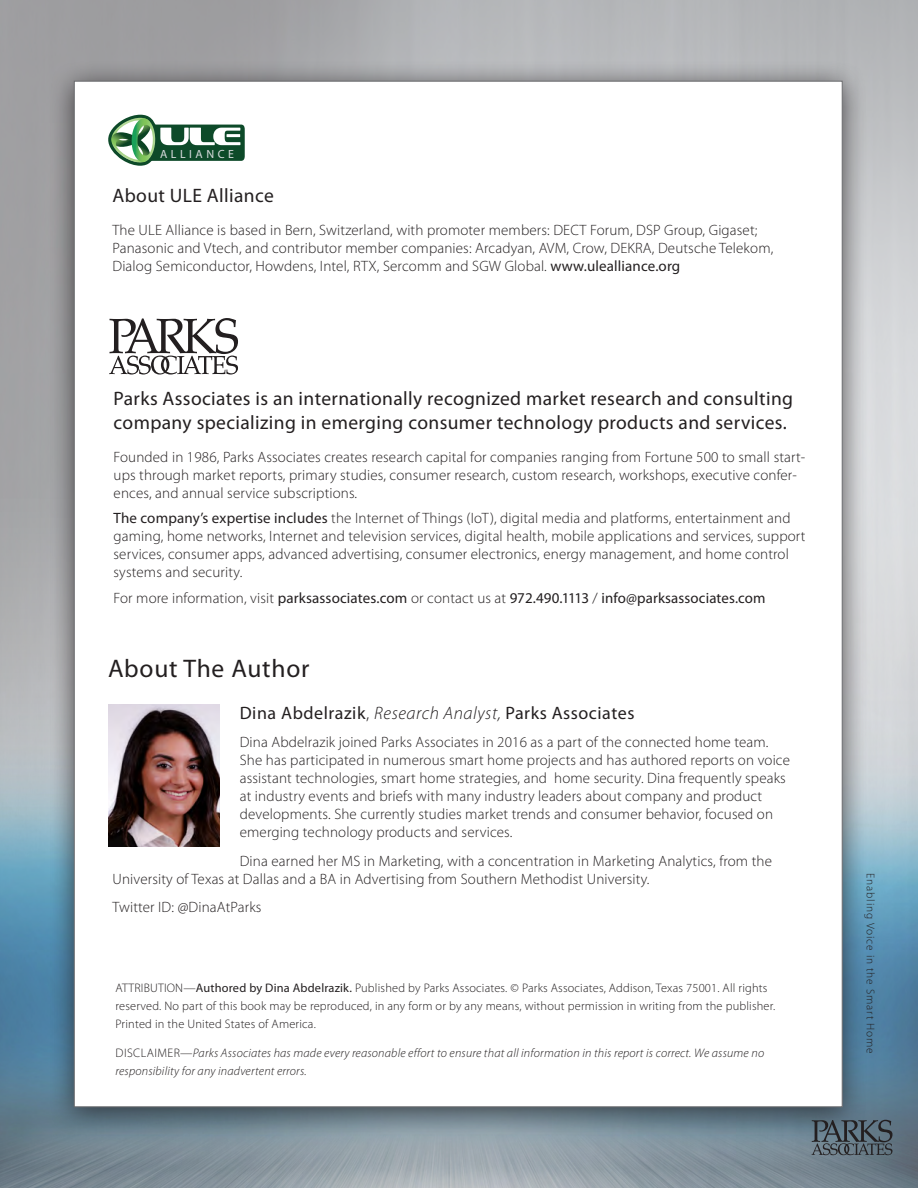
<style>
.page{position:relative;width:918px;height:1188px;background:#fff}
.page>*{position:absolute;margin:0;border:0;box-sizing:border-box;transform-origin:0 0}
.Heading_22ptBlue_Lig{font:25.5px "Myriad Pro";letter-spacing:.03em;color:#231f20}
.After-Heading{font:19.5px/24px "Myriad Pro";letter-spacing:.02em;color:#231f20}
.Heading_22ptBlue_Lig-2{font:18px "Myriad Pro";letter-spacing:.03em;color:#231f20}
.Body_Copy{font:300 15px/18px "Myriad Pro";letter-spacing:.01em;color:#231f20}
.Body_Copy-2{font:15px "Myriad Pro";letter-spacing:.01em;color:#231f20}
.t1{font:300 12.3px/18px "Myriad Pro";letter-spacing:.015em;color:#231f20}
.t2{font:italic 300 12.3px/18px "Myriad Pro";letter-spacing:.015em;color:#231f20}
.t3{font:11.85px "Myriad Pro";letter-spacing:.295em;color:#dadcde}
.t4{font:300 11.4px "Myriad Pro";letter-spacing:.075em;color:#231f20}
.s1{font-weight:400}
.s2{font-weight:300}
.s3{font-weight:300;font-style:italic}
.s4{font-style:normal}
</style>
<div class="page">
<div style="left:0;top:397px;width:918px;height:791px;background:#231f20;opacity:.57"></div>
<div style="left:49px;top:60px;width:818px;height:1077px;background:#231f20;opacity:.75"></div>
<div style="left:74px;top:81px;width:768px;height:1026px;background:#fff;border:1px solid #6c6d70"></div>
<svg style="left:812px;top:1120px;width:80px;height:35px;background:#505e67"></svg>
<svg style="left:109px;top:318px;width:129px;height:57px"></svg>
<img style="left:108px;top:704px;width:112px;height:143px">
<svg style="left:108px;top:115px;width:137px;height:51px"></svg>
<p class="t3" style="left:160px;top:147px;width:75px">ALLIANCE</p>
<p class="After-Heading" style="left:112px;top:183px;width:163px">About ULE Alliance</p>
<p class="Body_Copy" style="left:112px;top:221px;width:662px">The ULE Alliance is based in Bern, Switzerland, with promoter members: DECT Forum, DSP Group, Gigaset;<br>Panasonic and Vtech, and contributor member companies: Arcadyan, AVM, Crow, DEKRA, Deutsche Telekom,<br>Dialog Semiconductor, Howdens, Intel, RTX, Sercomm and SGW Global. <span class="s1">www.ulealliance.org</span></p>
<p class="After-Heading" style="left:114px;top:386px;width:681px">Parks Associates is an internationally recognized market research and consulting company specializing in emerging consumer technology products and services.</p>
<p class="Body_Copy" style="left:114px;top:448px;width:693px">Founded in 1986, Parks Associates creates research capital for companies ranging from Fortune 500 to small start&shy;ups through market reports, primary studies, consumer research, custom research, workshops, executive confer&shy;ences, and annual service subscriptions.</p>
<p class="Body_Copy" style="left:114px;top:509px;width:693px"><span class="s1">The company’s expertise includes</span> the Internet of Things (IoT), digital media and platforms, entertainment and gaming, home networks, Internet and television services, digital health, mobile applications and services, support services, consumer apps, advanced advertising, consumer electronics, energy management, and home control systems and security.</p>
<p class="Body_Copy-2" style="left:114px;top:589px;width:654px"><span class="s2">For more information, visit</span> parksassociates.com <span class="s2">or contact us at</span> 972.490.1113 <span class="s2">/</span> info@parksassociates.com</p>
<p class="Heading_22ptBlue_Lig" style="left:108px;top:652px;width:203px">About The Author</p>
<p class="Heading_22ptBlue_Lig-2" style="left:240px;top:702px;width:396px">Dina Abdelrazik<span class="s2">,</span> <span class="s3">Research Analyst,</span> Parks Associates</p>
<p class="Body_Copy" style="left:240px;top:733px;width:552px">Dina Abdelrazik joined Parks Associates in 2016 as a part of the connected home team.<br>She has participated in numerous smart home projects and has authored reports on voice assistant technologies, smart home strategies, and home security. Dina frequently speaks at industry events and briefs with many industry leaders about company and product developments. She currently studies market trends and consumer behavior, focused on emerging technology products and services.</p>
<p class="Body_Copy" style="left:113px;top:852px;width:661px;text-indent:127px">Dina earned her MS in Marketing, with a concentration in Marketing Analytics, from the<br>University of Texas at Dallas and a BA in Advertising from Southern Methodist University.</p>
<p class="Body_Copy" style="left:113px;top:898px;width:150px">Twitter ID: @DinaAtParks</p>
<p class="t1" style="left:116px;top:979px;width:661px">ATTRIBUTION—<span class="s1">Authored by Dina Abdelrazik.</span> Published by Parks Associates. © Parks Associates, Addison, Texas 75001. All rights reserved. No part of this book may be reproduced, in any form or by any means, without permission in writing from the publisher.<br>Printed in the United States of America.</p>
<p class="t2" style="left:116px;top:1043px;width:650px"><span class="s4">DISCLAIMER—</span>Parks Associates has made every reasonable effort to ensure that all information in this report is correct. We assume no responsibility for any inadvertent errors.</p>
<p class="t4" style="left:878px;top:873px;width:182px;rotate:90deg">Enabling Voice in the Smart Home</p>
</div>
